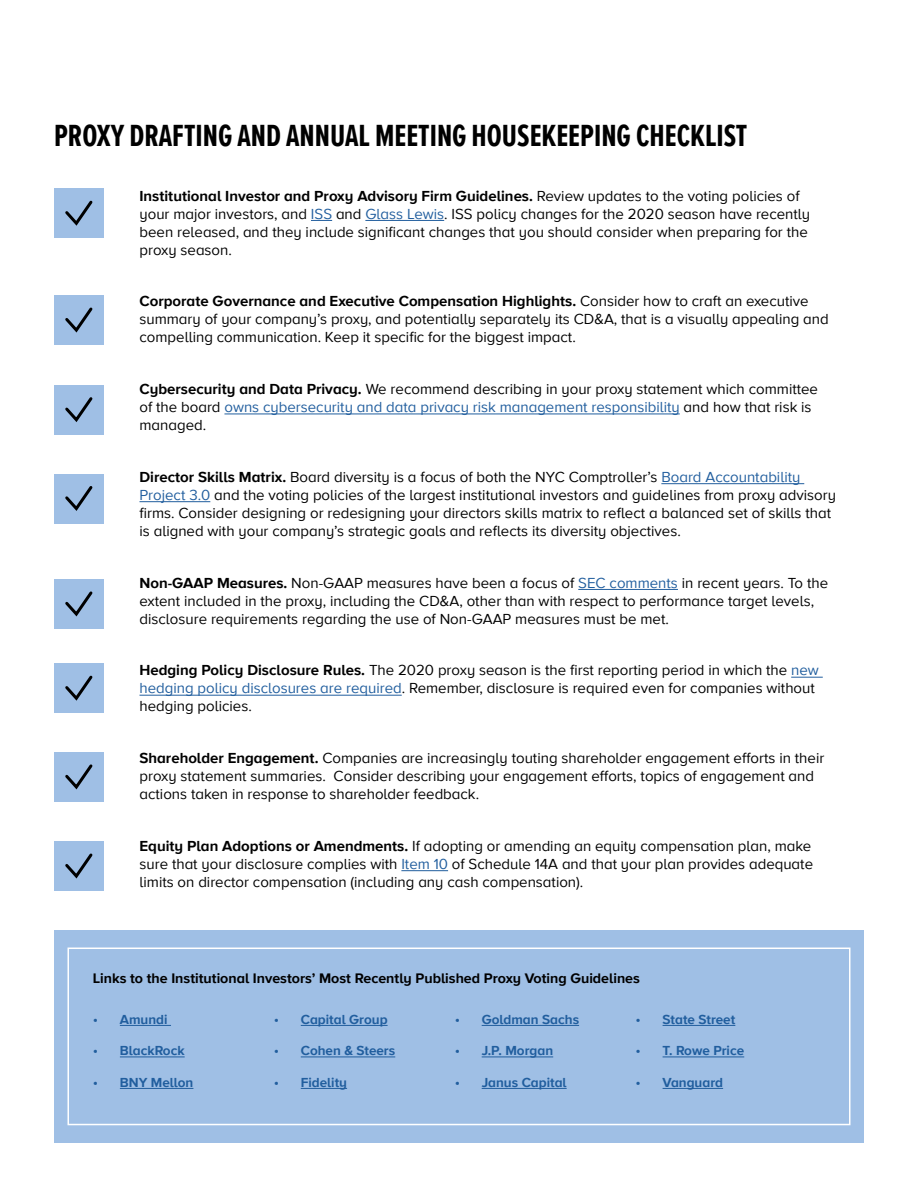
<style>
.page{position:relative;width:918px;height:1188px;background:#fff}
.page>*{position:absolute;margin:0;border:0;box-sizing:border-box;transform-origin:0 0}
.Body_Text___Black{font:700 31.5px "Proxima Nova A Ex Cn";color:#000}
.Body_Text___Black-2{font:15px/18px "Proxima Nova A";color:#000}
.Chart_Small_Number_W{font:700 14.25px "Proxima Nova A";color:#000}
.t1{font:700 13.5px "Proxima Nova A";color:#215e9e}
.s1{font-weight:700}
.s2{color:#215e9e}
.s3{font-weight:400;font-size:15px}
</style>
<div class="page">
<svg style="left:311px;top:220px;width:21px;height:1px"></svg>
<hr style="left:365px;top:220px;width:79px;height:1px;background:#215e9e">
<hr style="left:224px;top:414px;width:456px;height:1px;background:#215e9e">
<hr style="left:661px;top:483px;width:143px;height:1px;background:#215e9e">
<hr style="left:140px;top:501px;width:70px;height:1px;background:#215e9e">
<hr style="left:578px;top:589px;width:100px;height:1px;background:#215e9e">
<hr style="left:791px;top:677px;width:32px;height:1px;background:#215e9e">
<hr style="left:140px;top:695px;width:262px;height:1px;background:#215e9e">
<hr style="left:401px;top:870px;width:47px;height:1px;background:#215e9e">
<div style="left:54px;top:189px;width:50px;height:49px;background:#9fbfe5"></div>
<svg style="left:65px;top:200px;width:28px;height:26px"></svg>
<div style="left:54px;top:296px;width:50px;height:49px;background:#9fbfe5"></div>
<svg style="left:65px;top:307px;width:28px;height:26px"></svg>
<div style="left:54px;top:385px;width:50px;height:50px;background:#9fbfe5"></div>
<svg style="left:65px;top:397px;width:28px;height:25px"></svg>
<div style="left:54px;top:474px;width:50px;height:50px;background:#9fbfe5"></div>
<svg style="left:65px;top:486px;width:28px;height:25px"></svg>
<div style="left:54px;top:579px;width:50px;height:50px;background:#9fbfe5"></div>
<svg style="left:65px;top:591px;width:28px;height:26px"></svg>
<div style="left:54px;top:664px;width:50px;height:49px;background:#9fbfe5"></div>
<svg style="left:65px;top:675px;width:28px;height:26px"></svg>
<div style="left:54px;top:752px;width:50px;height:50px;background:#9fbfe5"></div>
<svg style="left:65px;top:764px;width:28px;height:26px"></svg>
<div style="left:54px;top:842px;width:50px;height:49px;background:#9fbfe5"></div>
<svg style="left:65px;top:853px;width:28px;height:26px"></svg>
<div style="left:54px;top:930px;width:810px;height:213px;background:#9fbfe5"></div>
<div style="left:68px;top:948px;width:782px;height:177px;border:2px solid #fff"></div>
<hr style="left:120px;top:1025px;width:51px;height:1px;background:#215e9e">
<hr style="left:120px;top:1057px;width:65px;height:1px;background:#215e9e">
<hr style="left:120px;top:1088px;width:73px;height:1px;background:#215e9e">
<hr style="left:301px;top:1025px;width:87px;height:1px;background:#215e9e">
<hr style="left:301px;top:1057px;width:94px;height:1px;background:#215e9e">
<hr style="left:301px;top:1088px;width:46px;height:1px;background:#215e9e">
<hr style="left:482px;top:1025px;width:97px;height:1px;background:#215e9e">
<hr style="left:482px;top:1057px;width:71px;height:1px;background:#215e9e">
<hr style="left:482px;top:1088px;width:85px;height:1px;background:#215e9e">
<hr style="left:663px;top:1025px;width:72px;height:1px;background:#215e9e">
<hr style="left:663px;top:1057px;width:81px;height:1px;background:#215e9e">
<hr style="left:663px;top:1088px;width:60px;height:1px;background:#215e9e">
<p class="Body_Text___Black" style="left:54px;top:113px;width:695px">PROXY DRAFTING AND ANNUAL MEETING HOUSEKEEPING CHECKLIST</p>
<p class="Body_Text___Black-2" style="left:140px;top:186px;width:672px"><span class="s1">Institutional Investor and Proxy Advisory Firm Guidelines.</span> Review updates to the voting policies of your major investors, and <span class="s2">ISS</span> and <span class="s2">Glass Lewis</span>. ISS policy changes for the 2020 season have recently been released, and they include significant changes that you should consider when preparing for the proxy season.</p>
<p class="Body_Text___Black-2" style="left:140px;top:292px;width:691px"><span class="s1">Corporate Governance and Executive Compensation Highlights.</span> Consider how to craft an executive summary of your company’s proxy, and potentially separately its CD&amp;A, that is a visually appealing and compelling communication. Keep it specific for the biggest impact.</p>
<p class="Body_Text___Black-2" style="left:140px;top:379px;width:680px"><span class="s1">Cybersecurity and Data Privacy.</span> We recommend describing in your proxy statement which committee of the board <span class="s2">owns cybersecurity and data privacy risk management responsibility</span> and how that risk is managed.</p>
<p class="Body_Text___Black-2" style="left:140px;top:467px;width:698px"><span class="s1">Director Skills Matrix.</span> Board diversity is a focus of both the NYC Comptroller’s <span class="s2">Board Accountability Project 3.0</span> and the voting policies of the largest institutional investors and guidelines from proxy advisory firms. Consider designing or redesigning your directors skills matrix to reflect a balanced set of skills that is aligned with your company’s strategic goals and reflects its diversity objectives.</p>
<p class="Body_Text___Black-2" style="left:140px;top:573px;width:690px"><span class="s1">Non-GAAP Measures.</span> Non-GAAP measures have been a focus of <span class="s2">SEC comments</span> in recent years. To the extent included in the proxy, including the CD&amp;A, other than with respect to performance target levels, disclosure requirements regarding the use of Non-GAAP measures must be met.</p>
<p class="Body_Text___Black-2" style="left:140px;top:661px;width:681px"><span class="s1">Hedging Policy Disclosure Rules.</span> The 2020 proxy season is the first reporting period in which the <span class="s2">new hedging policy disclosures are required</span>. Remember, disclosure is required even for companies without hedging policies.</p>
<p class="Body_Text___Black-2" style="left:140px;top:748px;width:686px"><span class="s1">Shareholder Engagement.</span> Companies are increasingly touting shareholder engagement efforts in their proxy statement summaries. Consider describing your engagement efforts, topics of engagement and actions taken in response to shareholder feedback.</p>
<p class="Body_Text___Black-2" style="left:140px;top:836px;width:675px;text-align:justify"><span class="s1">Equity Plan Adoptions or Amendments.</span> If adopting or amending an equity compensation plan, make sure that your disclosure complies with <span class="s2">Item 10</span> of Schedule 14A and that your plan provides adequate limits on director compensation (including any cash compensation).</p>
<p class="Chart_Small_Number_W" style="left:93px;top:968px;width:549px">Links to the Institutional Investors’ Most Recently Published Proxy Voting Guidelines</p>
<p class="t1" style="left:93px;top:1009px;width:76px"><span class="s3">•</span> Amundi</p>
<p class="t1" style="left:93px;top:1041px;width:93px"><span class="s3">•</span> BlackRock</p>
<p class="t1" style="left:93px;top:1072px;width:102px"><span class="s3">•</span> BNY Mellon</p>
<p class="t1" style="left:274px;top:1009px;width:115px"><span class="s3">•</span> Capital Group</p>
<p class="t1" style="left:274px;top:1041px;width:123px"><span class="s3">•</span> Cohen &amp; Steers</p>
<p class="t1" style="left:274px;top:1072px;width:75px"><span class="s3">•</span> Fidelity</p>
<p class="t1" style="left:455px;top:1009px;width:126px"><span class="s3">•</span> Goldman Sachs</p>
<p class="t1" style="left:455px;top:1041px;width:100px"><span class="s3">•</span> J.P. Morgan</p>
<p class="t1" style="left:455px;top:1072px;width:113px"><span class="s3">•</span> Janus Capital</p>
<p class="t1" style="left:636px;top:1009px;width:101px"><span class="s3">•</span> State Street</p>
<p class="t1" style="left:636px;top:1041px;width:110px"><span class="s3">•</span> T. Rowe Price</p>
<p class="t1" style="left:636px;top:1072px;width:89px"><span class="s3">•</span> Vanguard</p>
</div>
